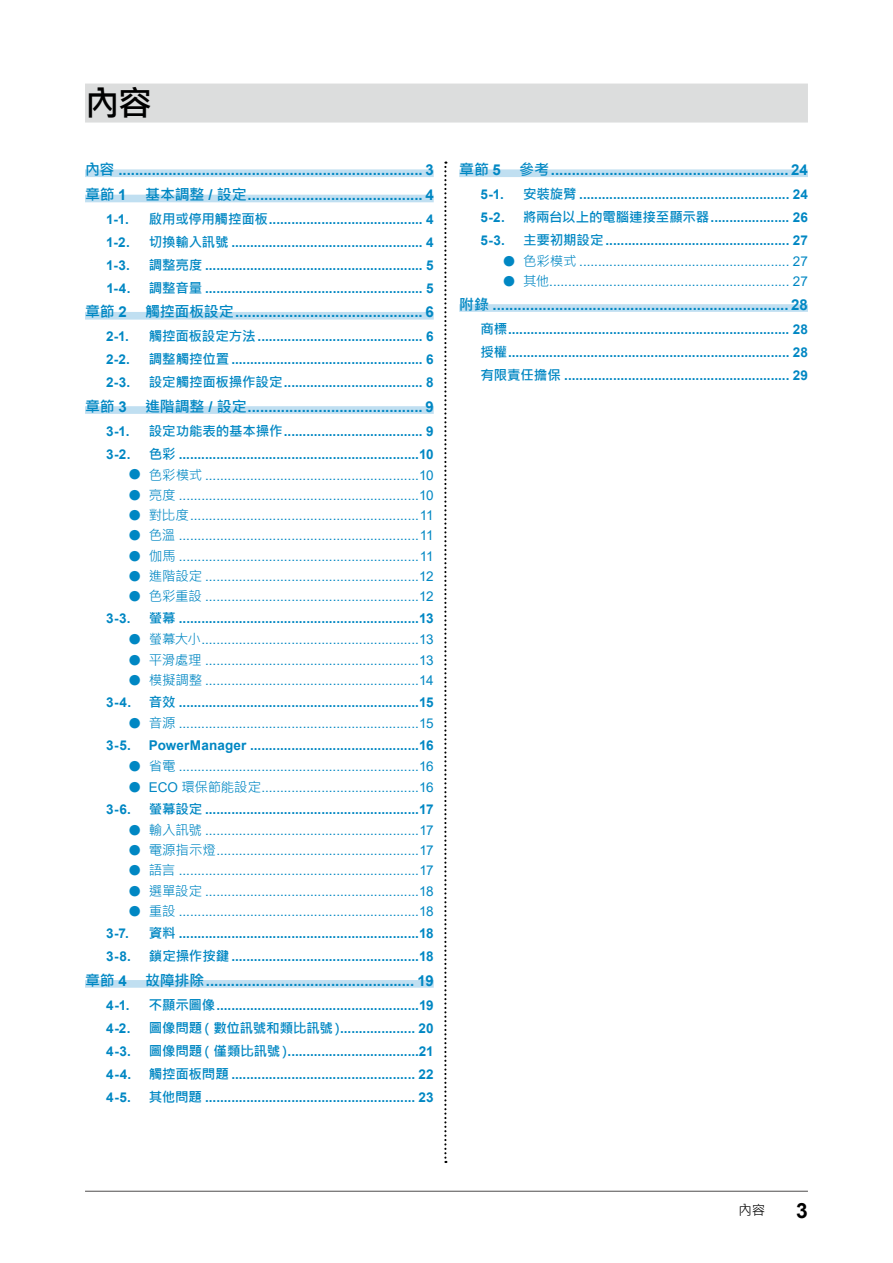
<style>
.page{position:relative;width:893px;height:1263px;background:#fff}
.page>*{position:absolute;margin:0;border:0;box-sizing:border-box;transform-origin:0 0}
.t1{font:700 34.5px "Microsoft Jheng Hei";color:#000}
.t2{font:700 21px "Arial";color:#000}
.t3{font:700 15px/25.2px "Arial";color:#0087c3}
.t4{font:700 13.5px/23px "Arial";letter-spacing:.01em;color:#0087c3;text-align:justify}
.t5{font:13.5px/22.4px "Arial";letter-spacing:-.035em;color:#0087c3}
.t6{font:13.5px "Microsoft Jheng Hei";color:#000}
.s1{font-family:"Microsoft Jheng Hei"}
.s2{font-weight:700;font-size:24.3px}
.s3{font-weight:700}
</style>
<div class="page">
<hr style="left:85px;top:1191px;width:723px;height:1px;background:#595757">
<svg style="left:444px;top:162px;width:2px;height:1001px"></svg>
<div style="left:85px;top:84px;width:723px;height:39px;background:#dcdddd"></div>
<div style="left:85px;top:169px;width:349px;height:8px;background:#c0dff1"></div>
<div style="left:85px;top:195px;width:349px;height:7px;background:#c0dff1"></div>
<div style="left:85px;top:312px;width:349px;height:8px;background:#c0dff1"></div>
<div style="left:85px;top:406px;width:349px;height:8px;background:#c0dff1"></div>
<div style="left:85px;top:980px;width:349px;height:8px;background:#c0dff1"></div>
<div style="left:459px;top:169px;width:349px;height:8px;background:#c0dff1"></div>
<div style="left:459px;top:304px;width:349px;height:8px;background:#c0dff1"></div>
<h1 class="t1" style="left:85px;top:81px;width:69px">內容</h1>
<p class="t3" style="left:85px;top:157px;width:350px"><span class="s1">內容</span> ......................................................................... 3<span class="s1">章節</span> 1 <span class="s1">基本調整</span> / <span class="s1">設定</span> .......................................... 4</p>
<p class="t4" style="left:106px;top:208px;width:24px">1-1.</p>
<p class="t4" style="left:149px;top:208px;width:286px"><span class="s1">啟用或停用觸控面板</span> ......................................... 4</p>
<p class="t4" style="left:106px;top:231px;width:25px">1-2.</p>
<p class="t4" style="left:149px;top:231px;width:286px"><span class="s1">切換輸入訊號</span> ................................................... 4</p>
<p class="t4" style="left:106px;top:254px;width:25px">1-3.</p>
<p class="t4" style="left:149px;top:254px;width:286px"><span class="s1">調整亮度</span> .......................................................... 5</p>
<p class="t4" style="left:106px;top:277px;width:26px">1-4.</p>
<p class="t4" style="left:149px;top:277px;width:286px"><span class="s1">調整音量</span> .......................................................... 5</p>
<p class="t3" style="left:85px;top:300px;width:350px"><span class="s1">章節</span> 2 <span class="s1">觸控面板設定</span> ............................................. 6</p>
<p class="t4" style="left:106px;top:325px;width:24px">2-1.</p>
<p class="t4" style="left:149px;top:325px;width:286px"><span class="s1">觸控面板設定方法</span> ............................................ 6</p>
<p class="t4" style="left:106px;top:348px;width:25px">2-2.</p>
<p class="t4" style="left:149px;top:348px;width:286px"><span class="s1">調整觸控位置</span> ................................................... 6</p>
<p class="t4" style="left:106px;top:371px;width:25px">2-3.</p>
<p class="t4" style="left:149px;top:371px;width:286px"><span class="s1">設定觸控面板操作設定</span> ..................................... 8</p>
<p class="t3" style="left:85px;top:394px;width:350px"><span class="s1">章節</span> 3 <span class="s1">進階調整</span> / <span class="s1">設定</span> .......................................... 9</p>
<p class="t4" style="left:106px;top:420px;width:25px">3-1.</p>
<p class="t4" style="left:149px;top:420px;width:286px"><span class="s1">設定功能表的基本操作</span> ..................................... 9</p>
<p class="t4" style="left:106px;top:443px;width:26px">3-2.</p>
<p class="t4" style="left:149px;top:443px;width:286px"><span class="s1">色彩</span> ................................................................10</p>
<p class="t5" style="left:128px;top:463px;width:308px"><span class="s2">●</span> <span class="s1">色彩模式</span> .........................................................10</p>
<p class="t5" style="left:128px;top:484px;width:308px"><span class="s2">●</span> <span class="s1">亮度</span> ................................................................10</p>
<p class="t5" style="left:128px;top:504px;width:308px"><span class="s2">●</span> <span class="s1">對比度</span> .............................................................11</p>
<p class="t5" style="left:128px;top:524px;width:308px"><span class="s2">●</span> <span class="s1">色溫</span> ................................................................11</p>
<p class="t5" style="left:128px;top:544px;width:308px"><span class="s2">●</span> <span class="s1">伽馬</span> ................................................................11</p>
<p class="t5" style="left:128px;top:565px;width:308px"><span class="s2">●</span> <span class="s1">進階設定</span> .........................................................12</p>
<p class="t5" style="left:106px;top:585px;width:329px;text-indent:21px"><span class="s2">●</span> <span class="s1">色彩重設</span> .........................................................12<br><span class="s3">3-3.</span></p>
<p class="t4" style="left:149px;top:607px;width:286px"><span class="s1">螢幕</span> ................................................................13</p>
<p class="t5" style="left:128px;top:628px;width:308px"><span class="s2">●</span> <span class="s1">螢幕大小</span> ..........................................................13</p>
<p class="t5" style="left:128px;top:648px;width:308px"><span class="s2">●</span> <span class="s1">平滑處理</span> .........................................................13</p>
<p class="t5" style="left:106px;top:669px;width:329px;text-indent:21px"><span class="s2">●</span> <span class="s1">模擬調整</span> .........................................................14<br><span class="s3">3-4.</span></p>
<p class="t4" style="left:149px;top:691px;width:286px"><span class="s1">音效</span> ................................................................15</p>
<p class="t5" style="left:106px;top:712px;width:329px;text-indent:21px"><span class="s2">●</span> <span class="s1">音源</span> ................................................................15<br><span class="s3">3-5.</span></p>
<p class="t4" style="left:149px;top:734px;width:286px">PowerManager .............................................16</p>
<p class="t5" style="left:128px;top:755px;width:308px"><span class="s2">●</span> <span class="s1">省電</span> ................................................................16</p>
<p class="t5" style="left:106px;top:775px;width:329px;text-indent:21px"><span class="s2">●</span> ECO <span class="s1">環保節能設定</span> ..........................................16<br><span class="s3">3-6.</span></p>
<p class="t4" style="left:149px;top:798px;width:286px"><span class="s1">螢幕設定</span> .........................................................17</p>
<p class="t5" style="left:128px;top:819px;width:308px"><span class="s2">●</span> <span class="s1">輸入訊號</span> .........................................................17</p>
<p class="t5" style="left:128px;top:839px;width:308px"><span class="s2">●</span> <span class="s1">電源指示燈</span> ......................................................17</p>
<p class="t5" style="left:128px;top:859px;width:308px"><span class="s2">●</span> <span class="s1">語言</span> ................................................................17</p>
<p class="t5" style="left:128px;top:879px;width:308px"><span class="s2">●</span> <span class="s1">選單設定</span> .........................................................18</p>
<p class="t5" style="left:106px;top:900px;width:329px;text-indent:21px"><span class="s2">●</span> <span class="s1">重設</span> ................................................................18<br><span class="s3">3-7.</span></p>
<p class="t4" style="left:149px;top:922px;width:286px"><span class="s1">資料</span> ................................................................18</p>
<p class="t4" style="left:106px;top:945px;width:26px">3-8.</p>
<p class="t4" style="left:149px;top:945px;width:286px"><span class="s1">鎖定操作按鍵</span> ..................................................18</p>
<p class="t3" style="left:85px;top:968px;width:350px"><span class="s1">章節</span> 4 <span class="s1">故障排除</span> .................................................. 19</p>
<p class="t4" style="left:106px;top:993px;width:25px">4-1.</p>
<p class="t4" style="left:149px;top:993px;width:286px"><span class="s1">不顯示圖像</span> ......................................................19</p>
<p class="t4" style="left:106px;top:1016px;width:26px">4-2.</p>
<p class="t4" style="left:149px;top:1016px;width:286px"><span class="s1">圖像問題（數位訊號和類比訊號）</span>.................... 20</p>
<p class="t4" style="left:106px;top:1039px;width:26px">4-3.</p>
<p class="t4" style="left:149px;top:1039px;width:286px"><span class="s1">圖像問題（僅類比訊號）</span>...................................21</p>
<p class="t4" style="left:106px;top:1062px;width:27px">4-4.</p>
<p class="t4" style="left:149px;top:1062px;width:286px"><span class="s1">觸控面板問題</span> ................................................. 22</p>
<p class="t4" style="left:106px;top:1085px;width:26px">4-5.</p>
<p class="t4" style="left:149px;top:1085px;width:286px"><span class="s1">其他問題</span> ........................................................ 23</p>
<p class="t3" style="left:459px;top:157px;width:350px"><span class="s1">章節</span> 5 <span class="s1">參考</span> ......................................................... 24</p>
<p class="t4" style="left:480px;top:183px;width:25px">5-1.</p>
<p class="t4" style="left:523px;top:183px;width:286px"><span class="s1">安裝旋臂</span> ........................................................ 24</p>
<p class="t4" style="left:480px;top:206px;width:26px">5-2.</p>
<p class="t4" style="left:523px;top:206px;width:286px"><span class="s1">將兩台以上的電腦連接至顯示器</span> ..................... 26</p>
<p class="t4" style="left:480px;top:229px;width:26px">5-3.</p>
<p class="t4" style="left:523px;top:229px;width:286px"><span class="s1">主要初期設定</span> ................................................. 27</p>
<p class="t5" style="left:502px;top:250px;width:308px"><span class="s2">●</span> <span class="s1">色彩模式</span> ........................................................ 27</p>
<p class="t5" style="left:502px;top:270px;width:308px"><span class="s2">●</span> <span class="s1">其他</span> ................................................................ 27</p>
<p class="t3" style="left:459px;top:292px;width:350px"><span class="s1">附錄</span> ....................................................................... 28</p>
<p class="t4" style="left:480px;top:318px;width:329px"><span class="s1">商標</span> ........................................................................... 28<span class="s1">授權</span> ........................................................................... 28<span class="s1">有限責任擔保</span> ............................................................ 29</p>
<p class="t6" style="left:738px;top:1202px;width:28px">內容</p>
<h2 class="t2" style="left:796px;top:1196px;width:13px">3</h2>
</div>
